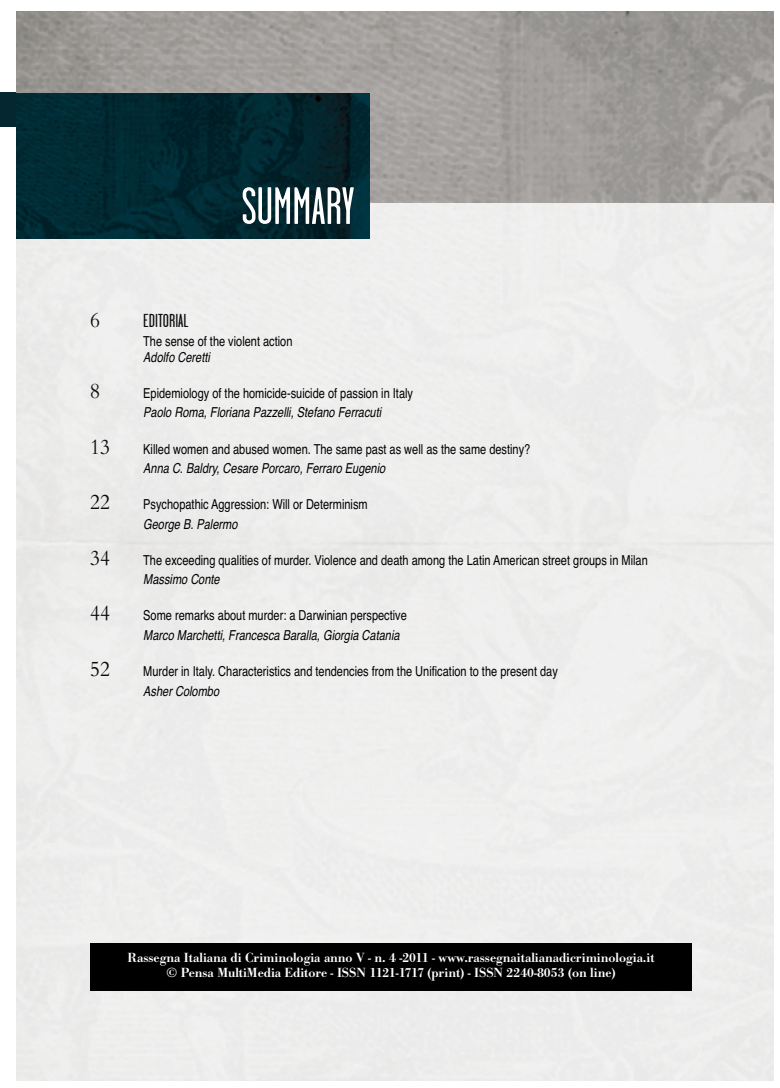
<style>
.page{position:relative;width:780px;height:1088px;background:#fff}
.page>*{position:absolute;margin:0;border:0;box-sizing:border-box;transform-origin:0 0}
.t1{font:22.5px "Bembo";color:#0c0c0c;scale:.9 1}
.t2{font:18.75px "Garage Gothic";color:#0c0c0c;scale:1.1 1}
.t3{font:13.75px "Helvetica";color:#000;scale:.8 1}
.t4{font:italic 13.75px "Helvetica";color:#000;scale:.8 1}
.t5{font:600 13.75px/15px "Bodoni Antiqua T";color:#fff;text-align:center}
</style>
<div class="page">
<div style="left:0;top:92px;width:16px;height:35px;background:#052730"></div>
<img style="left:16px;top:12px;width:757px;height:191px">
<div style="left:16px;top:203px;width:757px;height:878px;background:#eeeeed"></div>
<img style="left:16px;top:93px;width:353px;height:146px">
<svg style="left:243px;top:187px;width:111px;height:37px"></svg>
<div style="left:90px;top:943px;width:601px;height:48px;background:#000"></div>
<h1 class="t1" style="left:90px;top:312px;width:13px">6</h1>
<h2 class="t2" style="left:143px;top:309px;width:43px">EDITORIAL</h2>
<p class="t3" style="left:143px;top:333px;width:188px">The sense of the violent action</p>
<p class="t4" style="left:143px;top:349px;width:85px">Adolfo Ceretti</p>
<h1 class="t1" style="left:90px;top:383px;width:13px">8</h1>
<p class="t3" style="left:143px;top:385px;width:339px">Epidemiology of the homicide-suicide of passion in Italy</p>
<p class="t4" style="left:143px;top:405px;width:299px">Paolo Roma, Floriana Pazzelli, Stefano Ferracuti</p>
<h1 class="t1" style="left:90px;top:439px;width:24px">13</h1>
<p class="t3" style="left:143px;top:441px;width:485px">Killed women and abused women. The same past as well as the same destiny?</p>
<p class="t4" style="left:143px;top:460px;width:304px">Anna C. Baldry, Cesare Porcaro, Ferraro Eugenio</p>
<h1 class="t1" style="left:90px;top:494px;width:24px">22</h1>
<p class="t3" style="left:143px;top:496px;width:282px">Psychopathic Aggression: Will or Determinism</p>
<p class="t4" style="left:143px;top:516px;width:119px">George B. Palermo</p>
<h1 class="t1" style="left:90px;top:550px;width:24px">34</h1>
<p class="t3" style="left:143px;top:552px;width:632px">The exceeding qualities of murder. Violence and death among the Latin American street groups in Milan</p>
<p class="t4" style="left:143px;top:572px;width:97px">Massimo Conte</p>
<h1 class="t1" style="left:90px;top:606px;width:24px">44</h1>
<p class="t3" style="left:143px;top:608px;width:331px">Some remarks about murder: a Darwinian perspective</p>
<p class="t4" style="left:143px;top:627px;width:322px">Marco Marchetti, Francesca Baralla, Giorgia Catania</p>
<h1 class="t1" style="left:90px;top:661px;width:24px">52</h1>
<p class="t3" style="left:143px;top:663px;width:519px">Murder in Italy. Characteristics and tendencies from the Unification to the present day</p>
<p class="t4" style="left:143px;top:683px;width:96px">Asher Colombo</p>
<p class="t5" style="left:128px;top:950px;width:528px">Rassegna Italiana di Criminologia anno V - n. 4 -2011 - www.rassegnaitalianadicriminologia.it © Pensa MultiMedia Editore - ISSN 1121-1717 (print) - ISSN 2240-8053 (on line)</p>
</div>
